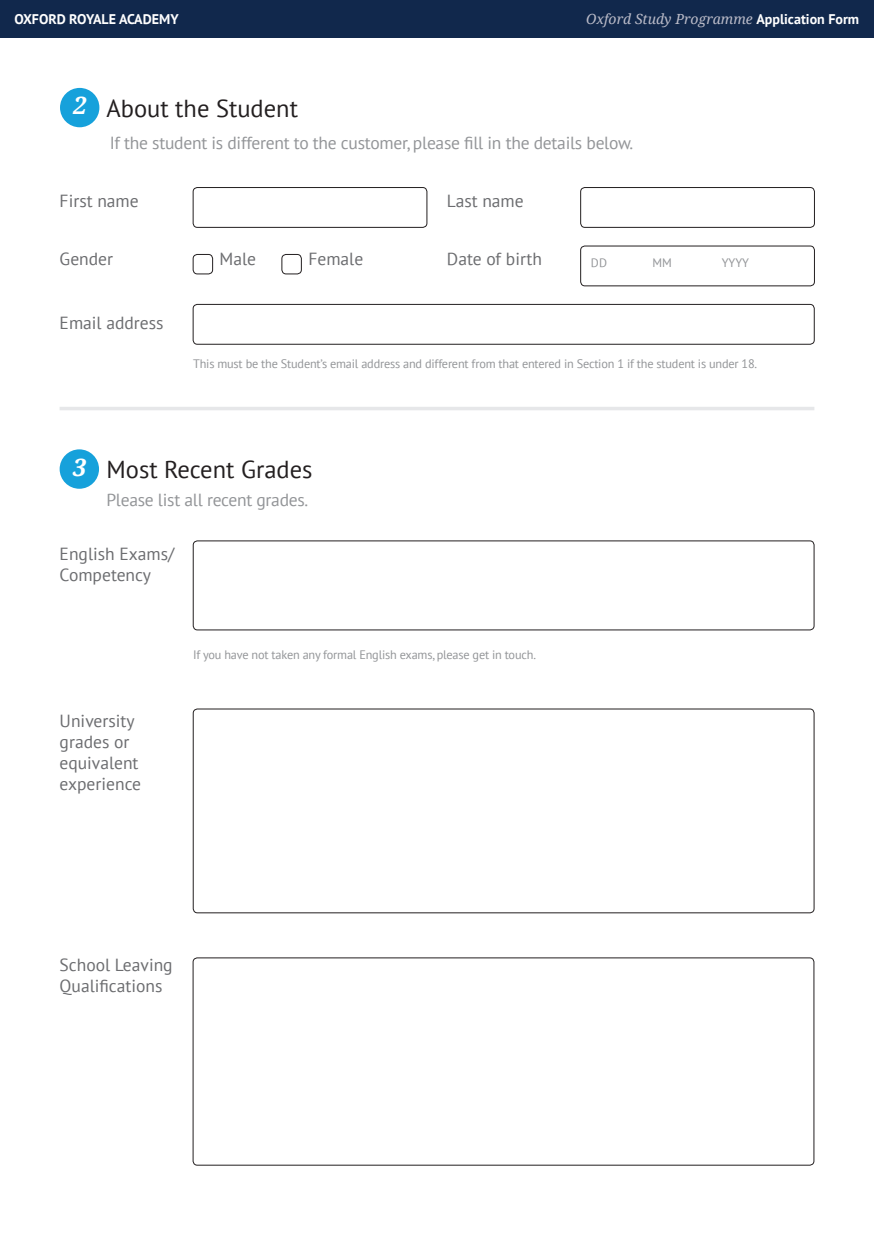
<style>
.page{position:relative;width:874px;height:1241px;background:#fff}
.page>*{position:absolute;margin:0;border:0;box-sizing:border-box;transform-origin:0 0}
.BODY{font:24.5px "PT Sans";color:#231f20}
.t1{font:italic 700 23.8px "Droid Serif";color:#fff}
.BODY-2{font:17.5px/21px "PT Sans";color:#6c6d70}
.BODY-3{font:17.5px "PT Sans";letter-spacing:-.015em;color:#939598}
.t2{font:italic 14px "Droid Serif";color:#babbc8}
.t3{font:700 14px "PT Sans";color:#fff}
.BODY-4{font:12.25px "PT Sans";letter-spacing:-.015em;color:#939598}
.s1{font-family:"PT Sans";font-weight:700;font-style:normal;color:#fff}
</style>
<div class="page">
<hr style="left:60px;top:407px;width:754px;height:3px;background:#e6e7e9">
<div style="left:60px;top:449px;width:39px;height:39px;background:#16a1db;border-radius:50%"></div>
<div style="left:193px;top:540px;width:620px;height:90px;border:1px solid #231f20;border-radius:4px"></div>
<div style="left:193px;top:708px;width:620px;height:204px;border:1px solid #231f20;border-radius:4px"></div>
<div style="left:60px;top:88px;width:39px;height:39px;background:#16a1db;border-radius:50%"></div>
<div style="left:193px;top:187px;width:234px;height:40px;border:1px solid #231f20;border-radius:4px"></div>
<div style="left:580px;top:187px;width:234px;height:40px;border:1px solid #231f20;border-radius:4px"></div>
<div style="left:580px;top:246px;width:234px;height:40px;border:1px solid #231f20;border-radius:4px"></div>
<div style="left:193px;top:254px;width:20px;height:20px;border:1px solid #231f20;border-radius:4px"></div>
<div style="left:281px;top:254px;width:20px;height:20px;border:1px solid #231f20;border-radius:4px"></div>
<div style="left:193px;top:304px;width:621px;height:40px;border:1px solid #231f20;border-radius:4px"></div>
<div style="left:0;top:0;width:873px;height:38px;background:#11284c"></div>
<div style="left:193px;top:957px;width:620px;height:208px;border:1px solid #231f20;border-radius:4px"></div>
<p class="t3" style="left:14px;top:10px;width:166px">OXFORD ROYALE ACADEMY</p>
<p class="t2" style="left:586px;top:9px;width:274px">Oxford Study Programme <span class="s1">Application Form</span></p>
<p class="t1" style="left:73px;top:89px;width:15px">2</p>
<p class="BODY" style="left:106px;top:92px;width:193px">About the Student</p>
<p class="BODY-3" style="left:110px;top:131px;width:525px">If the student is different to the customer, please fill in the details below.</p>
<p class="BODY-2" style="left:60px;top:190px;width:81px">First name</p>
<p class="BODY-2" style="left:447px;top:190px;width:78px">Last name</p>
<p class="BODY-2" style="left:60px;top:248px;width:55px">Gender</p>
<p class="BODY-4" style="left:590px;top:254px;width:18px">DD</p>
<p class="BODY-4" style="left:652px;top:254px;width:21px">MM</p>
<p class="BODY-4" style="left:721px;top:254px;width:29px">YYYY</p>
<p class="BODY-2" style="left:219px;top:248px;width:38px">Male</p>
<p class="BODY-2" style="left:308px;top:248px;width:56px">Female</p>
<p class="BODY-2" style="left:447px;top:248px;width:96px">Date of birth</p>
<p class="BODY-2" style="left:60px;top:312px;width:105px">Email address</p>
<p class="BODY-4" style="left:193px;top:355px;width:565px">This must be the Student’s email address and different from that entered in Section 1 if the student is under 18.</p>
<p class="t1" style="left:73px;top:450px;width:15px">3</p>
<p class="BODY" style="left:106px;top:454px;width:207px">Most Recent Grades</p>
<p class="BODY-3" style="left:106px;top:488px;width:203px">Please list all recent grades.</p>
<p class="BODY-2" style="left:60px;top:543px;width:116px">English Exams/<br>Competency</p>
<p class="BODY-2" style="left:60px;top:709px;width:83px">University grades or equivalent experience</p>
<p class="BODY-4" style="left:193px;top:647px;width:344px">If you have not taken any formal English exams, please get in touch.</p>
<p class="BODY-2" style="left:60px;top:953px;width:114px">School Leaving<br>Qualifications</p>
</div>
